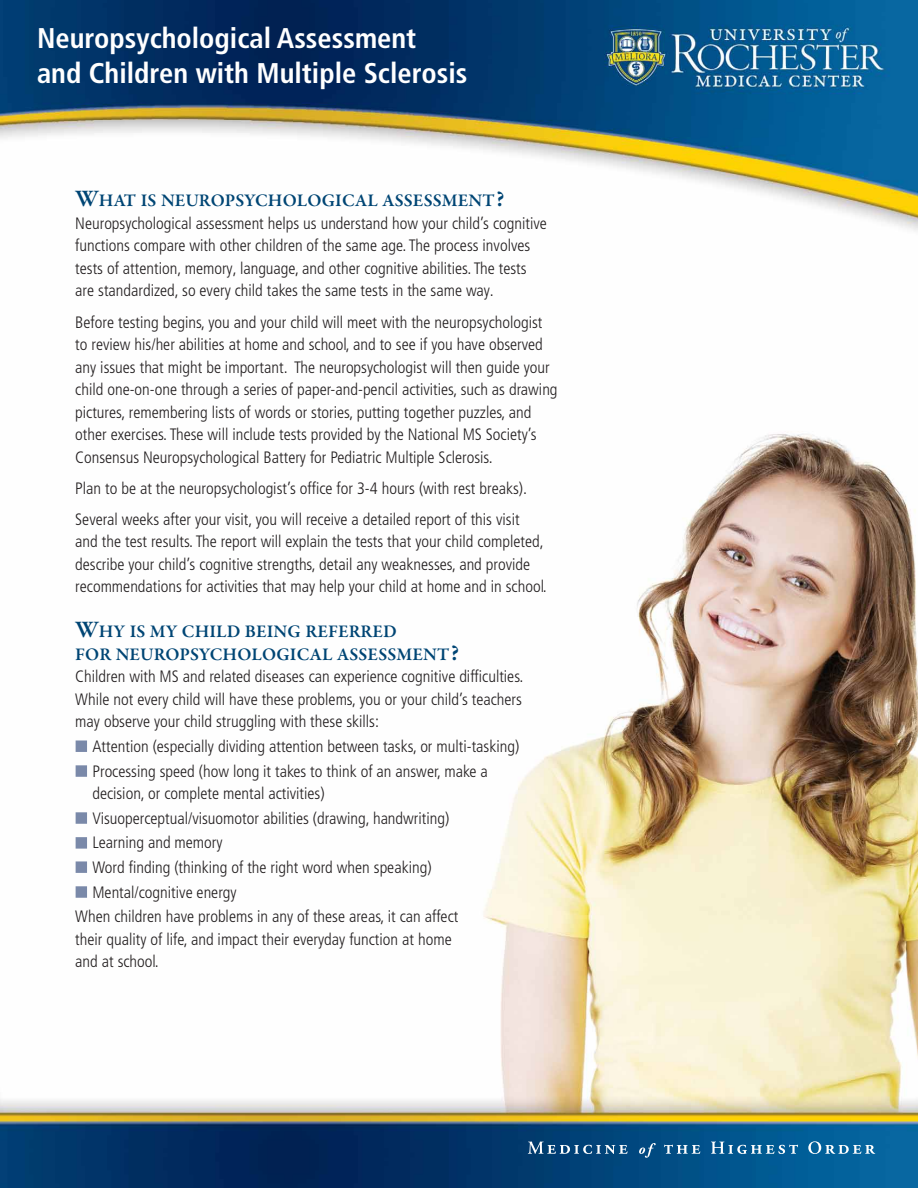
<style>
.page{position:relative;width:918px;height:1188px;background:#fff}
.page>*{position:absolute;margin:0;border:0;box-sizing:border-box;transform-origin:0 0}
.t1{font:700 condensed 28.5px/34.2px "Frutiger LT Pro";color:#fff}
.t2{font:600 18px/22.5px "Garamond Premr Pro";color:#004574}
.t3{font:300 condensed 16.5px/22.5px "Frutiger LT Pro";color:#231f20}
.s1{font-size:24px}
</style>
<div class="page">
<img style="left:0;top:0;width:918px;height:1188px">
<svg style="left:76px;top:741px;width:11px;height:11px"></svg>
<svg style="left:76px;top:765px;width:11px;height:12px"></svg>
<svg style="left:76px;top:812px;width:11px;height:12px"></svg>
<svg style="left:76px;top:837px;width:11px;height:11px"></svg>
<svg style="left:76px;top:862px;width:11px;height:11px"></svg>
<svg style="left:76px;top:886px;width:11px;height:12px"></svg>
<svg style="left:528px;top:1142px;width:100px;height:12px"></svg>
<svg style="left:639px;top:1143px;width:17px;height:15px"></svg>
<svg style="left:664px;top:1145px;width:36px;height:9px"></svg>
<svg style="left:711px;top:1142px;width:87px;height:12px"></svg>
<svg style="left:808px;top:1141px;width:67px;height:13px"></svg>
<h1 class="t1" style="left:37px;top:24px;width:432px">Neuropsychological Assessment and Children with Multiple Sclerosis</h1>
<p class="t2" style="left:75px;top:189px;width:431px"><span class="s1">W</span>HAT IS NEUROPSYCHOLOGICAL ASSESSMENT<span class="s1">?</span></p>
<p class="t3" style="left:75px;top:213px;width:473px">Neuropsychological assessment helps us understand how your child’s cognitive functions compare with other children of the same age. The process involves tests of attention, memory, language, and other cognitive abilities. The tests are standardized, so every child takes the same tests in the same way.</p>
<p class="t3" style="left:75px;top:312px;width:484px">Before testing begins, you and your child will meet with the neuropsychologist to review his/her abilities at home and school, and to see if you have observed any issues that might be important. The neuropsychologist will then guide your child one-on-one through a series of paper-and-pencil activities, such as drawing pictures, remembering lists of words or stories, putting together puzzles, and other exercises. These will include tests provided by the National MS Society’s Consensus Neuropsychological Battery for Pediatric Multiple Sclerosis.</p>
<p class="t3" style="left:75px;top:474px;width:453px;line-height:31.2px">Plan to be at the neuropsychologist’s office for 3-4 hours (with rest breaks).<br>Several weeks after your visit, you will receive a detailed report of this visit</p>
<p class="t3" style="left:75px;top:532px;width:473px">and the test results. The report will explain the tests that your child completed, describe your child’s cognitive strengths, detail any weaknesses, and provide recommendations for activities that may help your child at home and in school.</p>
<p class="t2" style="left:75px;top:620px;width:386px"><span class="s1">W</span>HY IS MY CHILD BEING REFERRED<br>FOR NEUROPSYCHOLOGICAL ASSESSMENT<span class="s1">?</span></p>
<p class="t3" style="left:75px;top:667px;width:450px;text-align:justify">Children with MS and related diseases can experience cognitive difficulties.<br>While not every child will have these problems, you or your child’s teachers may observe your child struggling with these skills:</p>
<p class="t3" style="left:92px;top:735px;width:428px;line-height:24.6px">Attention (especially dividing attention between tasks, or multi-tasking)<br>Processing speed (how long it takes to think of an answer, make a</p>
<p class="t3" style="left:92px;top:784px;width:234px">decision, or complete mental activities)</p>
<p class="t3" style="left:92px;top:808px;width:358px">Visuoperceptual/visuomotor abilities (drawing, handwriting)</p>
<p class="t3" style="left:92px;top:833px;width:132px">Learning and memory</p>
<p class="t3" style="left:92px;top:858px;width:341px">Word finding (thinking of the right word when speaking)</p>
<p class="t3" style="left:92px;top:882px;width:146px">Mental/cognitive energy</p>
<p class="t3" style="left:75px;top:907px;width:385px">When children have problems in any of these areas, it can affect</p>
<p class="t3" style="left:75px;top:929px;width:378px">their quality of life, and impact their everyday function at home and at school.</p>
</div>
